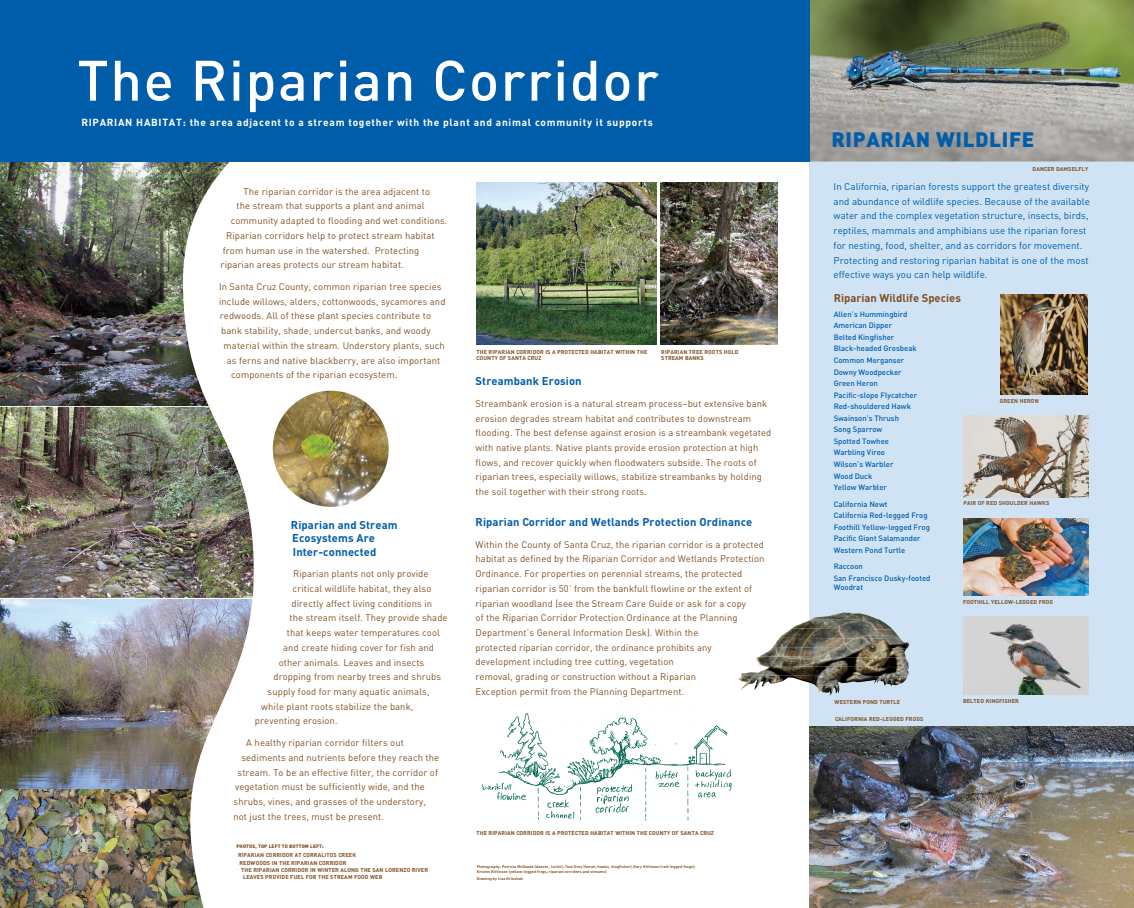
<style>
.page{position:relative;width:1134px;height:908px;background:#fff}
.page>*{position:absolute;margin:0;border:0;box-sizing:border-box;transform-origin:0 0}
.t1{font:500 56px "DIN";letter-spacing:.03em;color:#fff}
.t2{font:900 20.65px "DIN";letter-spacing:.03em;color:#005daa}
.t3{font:700 11.2px/13.3px "DIN";letter-spacing:.01em;color:#005daa}
.t4{font:700 11.2px "DIN";color:#815022}
.t5{font:700 10.19px "DIN";letter-spacing:.07em;color:#fff}
.t6{font:9.8px/14.7px "DIN";color:#005daa}
.t7{font:9.45px/14.7px "DIN";letter-spacing:.01em;color:#815022}
.t8{font:500 7.7px/11.5px "DIN";color:#005daa}
.t9{font:700 5.6px/6.6px "DIN";letter-spacing:.02em;color:#815022}
.t10{font:900 4.9px "DIN";letter-spacing:.02em;color:#815022}
.t11{font:700 3.85px/4.9px "DIN";letter-spacing:.02em;color:#815022}
</style>
<div class="page">
<img style="left:482px;top:702px;width:250px;height:124px">
<img style="left:0;top:161px;width:232px;height:244px">
<img style="left:0;top:406px;width:254px;height:191px">
<img style="left:0;top:599px;width:253px;height:189px">
<img style="left:0;top:789px;width:204px;height:118px">
<div style="left:810px;top:0;width:324px;height:906px;background:#cfe3f5"></div>
<img style="left:810px;top:0;width:324px;height:161px">
<img style="left:809px;top:612px;width:66px;height:6px">
<img style="left:794px;top:618px;width:96px;height:9px">
<img style="left:780px;top:627px;width:119px;height:10px">
<img style="left:774px;top:637px;width:135px;height:9px">
<img style="left:760px;top:646px;width:149px;height:10px">
<img style="left:756px;top:656px;width:153px;height:9px">
<img style="left:741px;top:665px;width:168px;height:9px">
<img style="left:738px;top:674px;width:171px;height:10px">
<img style="left:741px;top:684px;width:158px;height:9px">
<img style="left:809px;top:693px;width:28px;height:3px">
<div style="left:0;top:0;width:810px;height:161px;background:#005daa"></div>
<img style="left:964px;top:415px;width:125px;height:82px">
<img style="left:963px;top:616px;width:125px;height:78px">
<img style="left:810px;top:726px;width:324px;height:181px">
<img style="left:1001px;top:295px;width:87px;height:99px">
<img style="left:963px;top:518px;width:125px;height:77px">
<img style="left:477px;top:182px;width:180px;height:162px">
<img style="left:661px;top:182px;width:117px;height:162px">
<img style="left:273px;top:390px;width:116px;height:116px;border-radius:50%">
<h1 class="t1" style="left:77px;top:45px;width:583px">The Riparian Corridor</h1>
<p class="t5" style="left:81px;top:115px;width:573px">RIPARIAN HABITAT: the area adjacent to a stream together with the plant and animal community it supports</p>
<p class="t7" style="left:244px;top:184px;width:188px">The riparian corridor is the area adjacent to</p>
<p class="t7" style="left:237px;top:198px;width:190px">the stream that supports a plant and animal</p>
<p class="t7" style="left:231px;top:213px;width:218px">community adapted to flooding and wet conditions.</p>
<p class="t7" style="left:226px;top:228px;width:210px">Riparian corridors help to protect stream habitat</p>
<p class="t7" style="left:223px;top:242px;width:198px">from human use in the watershed. Protecting</p>
<p class="t7" style="left:221px;top:257px;width:185px">riparian areas protects our stream habitat.</p>
<p class="t7" style="left:219px;top:279px;width:224px">In Santa Cruz County, common riparian tree species</p>
<p class="t7" style="left:219px;top:294px;width:228px">include willows, alders, cottonwoods, sycamores and</p>
<p class="t7" style="left:220px;top:308px;width:213px">redwoods. All of these plant species contribute to</p>
<p class="t7" style="left:221px;top:323px;width:211px">bank stability, shade, undercut banks, and woody</p>
<p class="t7" style="left:224px;top:338px;width:223px">material within the stream. Understory plants, such</p>
<p class="t7" style="left:227px;top:352px;width:215px">as ferns and native blackberry, are also important</p>
<p class="t7" style="left:231px;top:367px;width:168px">components of the riparian ecosystem.</p>
<p class="t3" style="left:291px;top:517px;width:108px">Riparian and Stream<br>Ecosystems Are<br>Inter-connected</p>
<p class="t7" style="left:293px;top:566px;width:137px">Riparian plants not only provide</p>
<p class="t7" style="left:293px;top:581px;width:140px">critical wildlife habitat, they also</p>
<p class="t7" style="left:291px;top:595px;width:142px">directly affect living conditions in</p>
<p class="t7" style="left:290px;top:610px;width:160px">the stream itself. They provide shade</p>
<p class="t7" style="left:287px;top:625px;width:155px">that keeps water temperatures cool</p>
<p class="t7" style="left:283px;top:639px;width:152px">and create hiding cover for fish and</p>
<p class="t7" style="left:279px;top:654px;width:147px">other animals. Leaves and insects</p>
<p class="t7" style="left:274px;top:669px;width:169px">dropping from nearby trees and shrubs</p>
<p class="t7" style="left:268px;top:683px;width:163px">supply food for many aquatic animals,</p>
<p class="t7" style="left:261px;top:698px;width:154px">while plant roots stabilize the bank,</p>
<p class="t7" style="left:255px;top:713px;width:84px">preventing erosion.</p>
<p class="t7" style="left:246px;top:735px;width:159px">A healthy riparian corridor filters out</p>
<p class="t7" style="left:241px;top:749px;width:199px">sediments and nutrients before they reach the</p>
<p class="t7" style="left:238px;top:764px;width:202px">stream. To be an effective filter, the corridor of</p>
<p class="t7" style="left:235px;top:779px;width:191px">vegetation must be sufficiently wide, and the</p>
<p class="t7" style="left:234px;top:793px;width:194px">shrubs, vines, and grasses of the understory,</p>
<p class="t7" style="left:233px;top:808px;width:152px">not just the trees, must be present.</p>
<p class="t10" style="left:236px;top:842px;width:89px">PHOTOS, TOP LEFT TO BOTTOM LEFT:</p>
<p class="t9" style="left:238px;top:851px;width:120px">RIPARIAN CORRIDOR AT CORRALITOS CREEK</p>
<p class="t9" style="left:240px;top:858px;width:108px">REDWOODS IN THE RIPARIAN CORRIDOR</p>
<p class="t9" style="left:241px;top:866px;width:188px">THE RIPARIAN CORRIDOR IN WINTER ALONG THE SAN LORENZO RIVER</p>
<p class="t9" style="left:243px;top:873px;width:141px">LEAVES PROVIDE FUEL FOR THE STREAM FOOD WEB</p>
<p class="t9" style="left:476px;top:348px;width:172px">THE RIPARIAN CORRIDOR IS A PROTECTED HABITAT WITHIN THE<br>COUNTY OF SANTA CRUZ</p>
<p class="t9" style="left:661px;top:348px;width:79px">RIPARIAN TREE ROOTS HOLD<br>STREAM BANKS</p>
<p class="t3" style="left:476px;top:374px;width:108px">Streambank Erosion</p>
<p class="t7" style="left:476px;top:396px;width:297px">Streambank erosion is a natural stream process–but extensive bank erosion degrades stream habitat and contributes to downstream flooding. The best defense against erosion is a streambank vegetated with native plants. Native plants provide erosion protection at high flows, and recover quickly when floodwaters subside. The roots of riparian trees, especially willows, stabilize streambanks by holding the soil together with their strong roots.</p>
<p class="t3" style="left:476px;top:514px;width:278px">Riparian Corridor and Wetlands Protection Ordinance</p>
<p class="t7" style="left:476px;top:536px;width:290px">Within the County of Santa Cruz, the riparian corridor is a protected habitat as defined by the Riparian Corridor and Wetlands Protection Ordinance. For properties on perennial streams, the protected riparian corridor is 50’ from the bankfull flowline or the extent of riparian woodland (see the Stream Care Guide or ask for a copy<br>of the Riparian Corridor Protection Ordinance at the Planning Department’s General Information Desk). Within the<br>protected riparian corridor, the ordinance prohibits any development including tree cutting, vegetation<br>removal, grading or construction without a Riparian<br>Exception permit from the Planning Department.</p>
<p class="t9" style="left:476px;top:829px;width:239px">THE RIPARIAN CORRIDOR IS A PROTECTED HABITAT WITHIN THE COUNTY OF SANTA CRUZ</p>
<p class="t11" style="left:477px;top:863px;width:220px">Photography: Patricia McQuade (dancer, turtle); Tom Grey (heron, hawks, kingfisher); Gary Kittleson (red-legged frogs);<br>Kristen Kittleson (yellow-legged frogs, riparian corridors and streams)</p>
<p class="t11" style="left:477px;top:875px;width:48px">Drawing by Lisa Krieshok</p>
<h2 class="t2" style="left:832px;top:125px;width:204px">RIPARIAN WILDLIFE</h2>
<p class="t9" style="left:1033px;top:165px;width:57px">DANCER DAMSELFLY</p>
<p class="t6" style="left:834px;top:179px;width:258px">In California, riparian forests support the greatest diversity and abundance of wildlife species. Because of the available water and the complex vegetation structure, insects, birds, reptiles, mammals and amphibians use the riparian forest for nesting, food, shelter, and as corridors for movement.<br>Protecting and restoring riparian habitat is one of the most effective ways you can help wildlife.</p>
<p class="t4" style="left:834px;top:291px;width:129px">Riparian Wildlife Species</p>
<p class="t8" style="left:834px;top:308px;width:85px">Allen’s Hummingbird<br>American Dipper<br>Belted Kingfisher<br>Black-headed Grosbeak<br>Common Merganser<br>Downy Woodpecker<br>Green Heron<br>Pacific-slope Flycatcher<br>Red-shouldered Hawk<br>Swainson’s Thrush<br>Song Sparrow<br>Spotted Towhee<br>Warbling Vireo<br>Wilson’s Warbler<br>Wood Duck<br>Yellow Warbler</p>
<p class="t8" style="left:834px;top:497px;width:98px">California Newt<br>California Red-legged Frog<br>Foothill Yellow-legged Frog<br>Pacific Giant Salamander<br>Western Pond Turtle</p>
<p class="t8" style="left:834px;top:560px;width:98px">Raccoon<br>San Francisco Dusky-footed</p>
<p class="t8" style="left:834px;top:581px;width:31px">Woodrat</p>
<p class="t9" style="left:1000px;top:397px;width:40px">GREEN HERON</p>
<p class="t9" style="left:963px;top:499px;width:87px">PAIR OF RED SHOULDER HAWKS</p>
<p class="t9" style="left:835px;top:697px;width:67px">WESTERN POND TURTLE</p>
<p class="t9" style="left:835px;top:715px;width:90px">CALIFORNIA RED-LEGGED FROGS</p>
<p class="t9" style="left:963px;top:598px;width:92px">FOOTHILL YELLOW-LEGGED FROG</p>
<p class="t9" style="left:963px;top:696px;width:57px">BELTED KINGFISHER</p>
</div>
